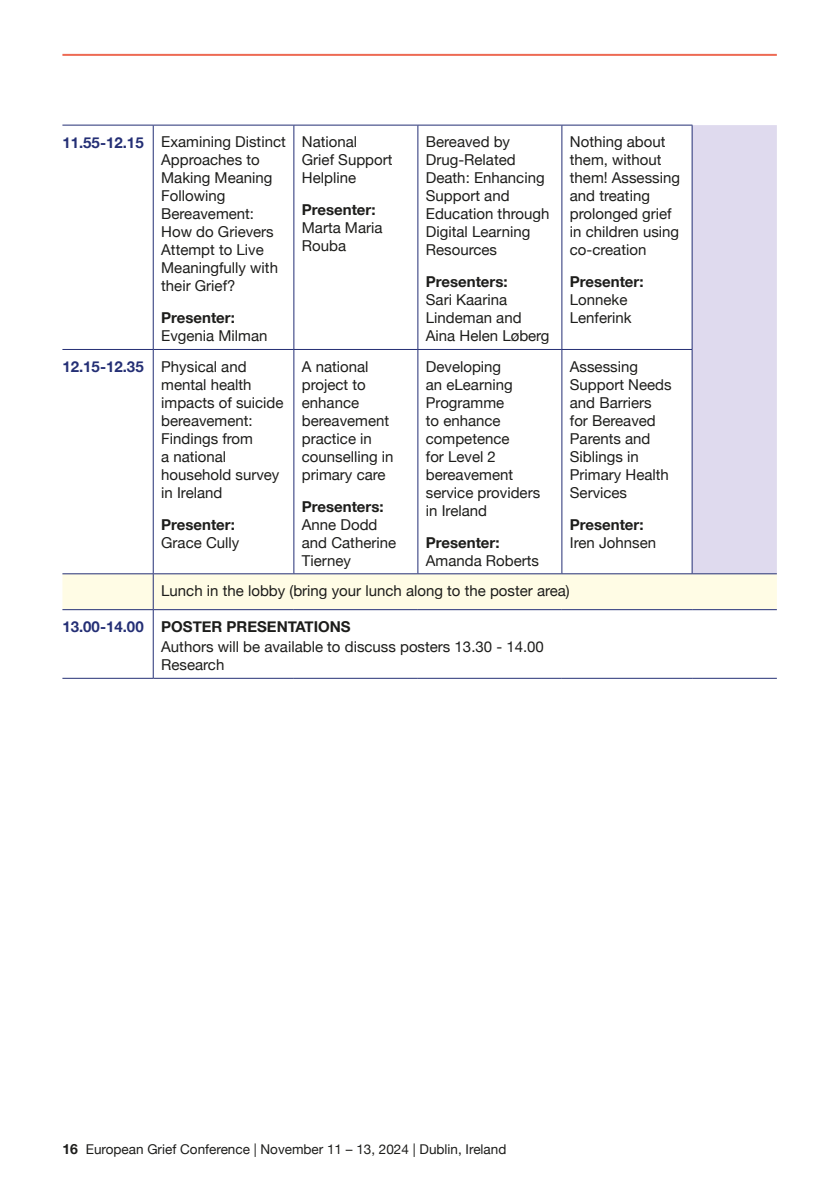
<style>
.page{position:relative;width:840px;height:1191px;background:#fff}
.page>*{position:absolute;margin:0;border:0;box-sizing:border-box;transform-origin:0 0}
.t1{font:15px/18px "Helvetica Neue";color:#1d1d1b}
.t2{font:700 15px/18px "Helvetica Neue";color:#1d1d1b}
.TIME{font:700 15px "Helvetica Neue";color:#242f75}
.t3{font:13.6px "Helvetica Neue";color:#1d1d1b}
.s1{font-weight:700}
.s2{font-weight:400}
.s3{font-weight:700;font-size:14px}
</style>
<div class="page">
<hr style="left:62px;top:54px;width:714px;height:2px;background:#ed6a53">
<svg style="left:62px;top:125px;width:714px;height:484px"></svg>
<hr style="left:62px;top:125px;width:91px;height:1px;background:#242f75">
<hr style="left:153px;top:125px;width:141px;height:1px;background:#242f75">
<hr style="left:153px;top:125px;width:1px;height:224px;background:#242f75">
<hr style="left:294px;top:125px;width:123px;height:1px;background:#242f75">
<hr style="left:293px;top:125px;width:1px;height:224px;background:#242f75">
<hr style="left:417px;top:125px;width:144px;height:1px;background:#242f75">
<hr style="left:417px;top:125px;width:1px;height:224px;background:#242f75">
<hr style="left:561px;top:125px;width:131px;height:1px;background:#242f75">
<hr style="left:561px;top:125px;width:1px;height:224px;background:#242f75">
<hr style="left:691px;top:125px;width:1px;height:224px;background:#242f75">
<hr style="left:62px;top:349px;width:91px;height:1px;background:#242f75">
<hr style="left:153px;top:349px;width:141px;height:1px;background:#242f75">
<hr style="left:153px;top:350px;width:1px;height:223px;background:#242f75">
<hr style="left:294px;top:349px;width:123px;height:1px;background:#242f75">
<hr style="left:293px;top:350px;width:1px;height:223px;background:#242f75">
<hr style="left:417px;top:349px;width:144px;height:1px;background:#242f75">
<hr style="left:417px;top:350px;width:1px;height:223px;background:#242f75">
<hr style="left:561px;top:349px;width:131px;height:1px;background:#242f75">
<hr style="left:561px;top:350px;width:1px;height:223px;background:#242f75">
<hr style="left:691px;top:350px;width:1px;height:223px;background:#242f75">
<hr style="left:62px;top:573px;width:91px;height:1px;background:#242f75">
<hr style="left:153px;top:573px;width:141px;height:1px;background:#242f75">
<hr style="left:153px;top:574px;width:1px;height:35px;background:#242f75">
<hr style="left:294px;top:573px;width:123px;height:1px;background:#242f75">
<hr style="left:417px;top:573px;width:144px;height:1px;background:#242f75">
<hr style="left:561px;top:573px;width:130px;height:1px;background:#242f75">
<hr style="left:691px;top:573px;width:85px;height:1px;background:#242f75">
<hr style="left:62px;top:609px;width:91px;height:1px;background:#242f75">
<hr style="left:153px;top:609px;width:141px;height:1px;background:#242f75">
<hr style="left:153px;top:610px;width:1px;height:68px;background:#242f75">
<hr style="left:294px;top:609px;width:123px;height:1px;background:#242f75">
<hr style="left:417px;top:609px;width:144px;height:1px;background:#242f75">
<hr style="left:561px;top:609px;width:130px;height:1px;background:#242f75">
<hr style="left:691px;top:609px;width:85px;height:1px;background:#242f75">
<hr style="left:62px;top:678px;width:91px;height:1px;background:#242f75">
<hr style="left:153px;top:678px;width:141px;height:1px;background:#242f75">
<hr style="left:294px;top:678px;width:123px;height:1px;background:#242f75">
<hr style="left:417px;top:678px;width:144px;height:1px;background:#242f75">
<hr style="left:561px;top:678px;width:130px;height:1px;background:#242f75">
<hr style="left:691px;top:678px;width:85px;height:1px;background:#242f75">
<p class="TIME" style="left:62px;top:131px;width:83px">11.55-12.15</p>
<p class="t1" style="left:161px;top:134px;width:126px">Examining Distinct<br>Approaches to<br>Making Meaning<br>Following<br>Bereavement:<br>How do Grievers<br>Attempt to Live<br>Meaningfully with their Grief?</p>
<p class="t1" style="left:161px;top:310px;width:108px"><span class="s1">Presenter:<br></span>Evgenia Milman</p>
<p class="TIME" style="left:62px;top:355px;width:83px">12.15-12.35</p>
<p class="t1" style="left:161px;top:358px;width:124px">Physical and mental health impacts of suicide bereavement:<br>Findings from<br>a national household survey in Ireland</p>
<p class="t2" style="left:161px;top:516px;width:80px">Presenter:<br><span class="s2">Grace Cully</span></p>
<p class="t1" style="left:302px;top:134px;width:92px">National<br>Grief Support<br>Helpline</p>
<p class="t1" style="left:302px;top:202px;width:82px"><span class="s1">Presenter:<br></span>Marta Maria<br>Rouba</p>
<p class="t1" style="left:302px;top:358px;width:93px">A national project to enhance bereavement practice in counselling in primary care</p>
<p class="t1" style="left:302px;top:498px;width:96px"><span class="s1">Presenters:<br></span>Anne Dodd and Catherine<br>Tierney</p>
<p class="t1" style="left:425px;top:134px;width:125px">Bereaved by<br>Drug-Related<br>Death: Enhancing<br>Support and<br>Education through<br>Digital Learning<br>Resources</p>
<p class="t1" style="left:425px;top:274px;width:125px"><span class="s1">Presenters:<br></span>Sari Kaarina<br>Lindeman and<br>Aina Helen Løberg</p>
<p class="t1" style="left:425px;top:358px;width:116px">Developing<br>an eLearning<br>Programme<br>to enhance competence<br>for Level 2 bereavement service providers in Ireland</p>
<p class="t1" style="left:425px;top:534px;width:115px"><span class="s1">Presenter:<br></span>Amanda Roberts</p>
<p class="t1" style="left:569px;top:134px;width:112px">Nothing about them, without them! Assessing and treating prolonged grief in children using co-creation</p>
<p class="t1" style="left:569px;top:274px;width:75px"><span class="s1">Presenter:<br></span>Lonneke<br>Lenferink</p>
<p class="t1" style="left:569px;top:358px;width:103px">Assessing<br>Support Needs and Barriers for Bereaved<br>Parents and<br>Siblings in<br>Primary Health<br>Services</p>
<p class="t1" style="left:569px;top:516px;width:88px"><span class="s1">Presenter:<br></span>Iren Johnsen</p>
<p class="t1" style="left:161px;top:582px;width:410px">Lunch in the lobby (bring your lunch along to the poster area)</p>
<p class="TIME" style="left:62px;top:615px;width:83px">13.00-14.00</p>
<p class="t2" style="left:161px;top:618px;width:191px">POSTER PRESENTATIONS</p>
<p class="t1" style="left:161px;top:639px;width:384px">Authors will be available to discuss posters 13.30 - 14.00</p>
<p class="t1" style="left:161px;top:657px;width:65px">Research</p>
<p class="t3" style="left:62px;top:1139px;width:445px"><span class="s3">16</span> European Grief Conference | November 11 – 13, 2024 | Dublin, Ireland</p>
</div>
